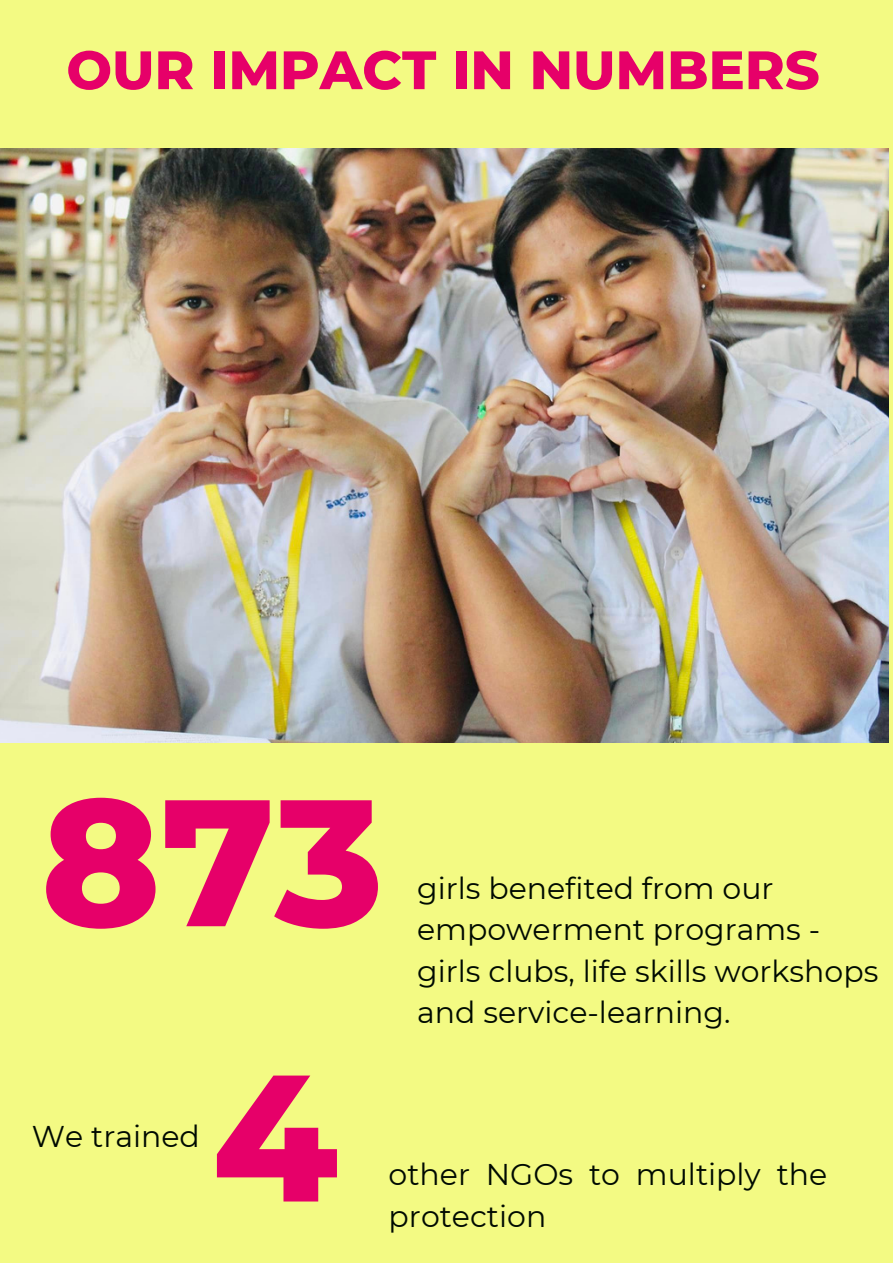
<style>
.page{position:relative;width:893px;height:1264px;background:#fff}
.page>*{position:absolute;margin:0;border:0;box-sizing:border-box;transform-origin:0 0}
.t1{font:800 179.85px "Montserrat";color:#e60069}
.t2{font:800 54px "Montserrat";color:#e60069}
.t3{font:30px/41.5px "Montserrat";color:#000a01}
</style>
<div class="page">
<div style="left:0;top:0;width:892px;height:1262px;background:#f3fa83"></div>
<img style="left:0;top:148px;width:888px;height:594px">
<p class="t2" style="left:66px;top:37px;width:754px">OUR IMPACT IN NUMBERS</p>
<p class="t1" style="left:41px;top:752px;width:344px">873</p>
<p class="t3" style="left:417px;top:867px;width:462px">girls benefited from our empowerment programs - girls clubs, life skills workshops and service-learning.</p>
<p class="t3" style="left:32px;top:1115px;width:169px">We trained</p>
<p class="t1" style="left:212px;top:1027px;width:127px">4</p>
<p class="t3" style="left:388px;top:1153px;width:440px">other NGOs to multiply the protection</p>
</div>
